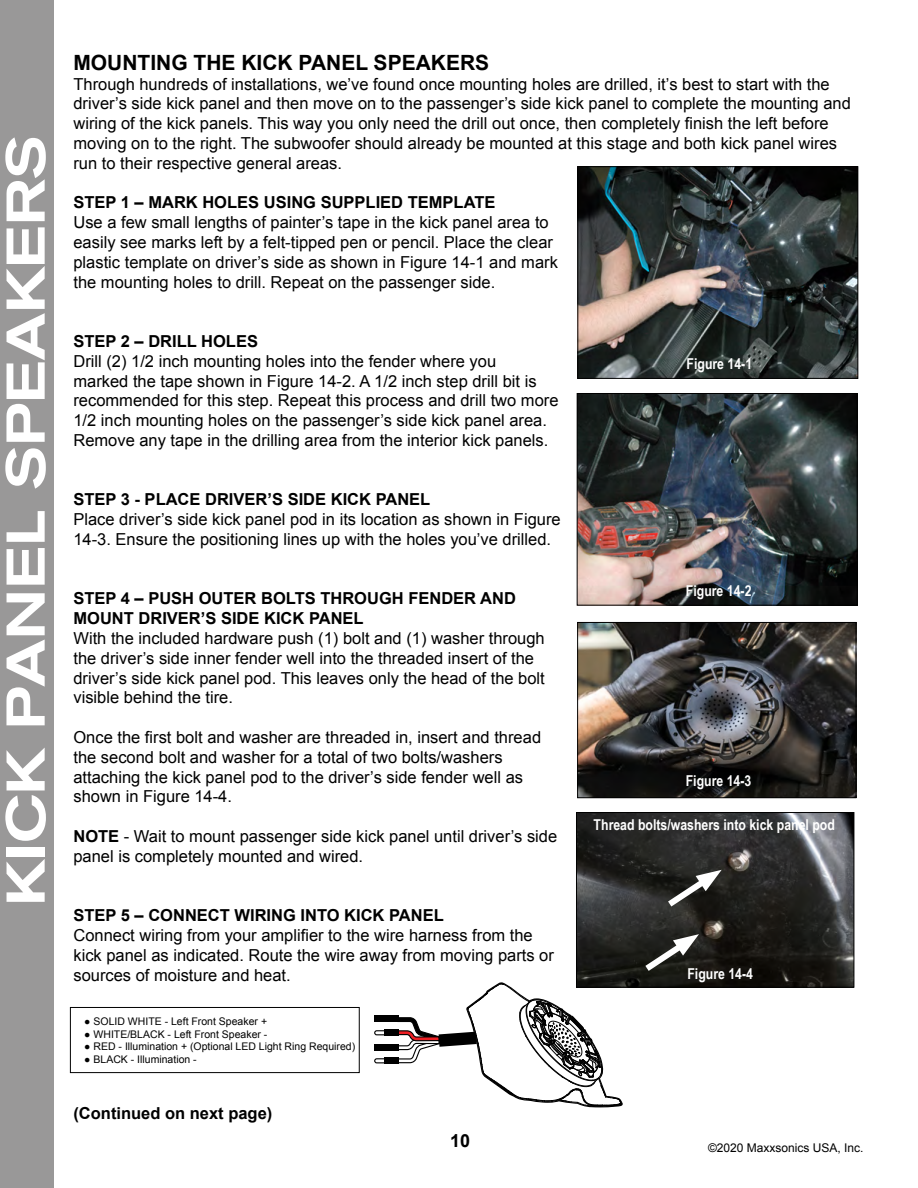
<style>
.page{position:relative;width:918px;height:1188px;background:#fff}
.page>*{position:absolute;margin:0;border:0;box-sizing:border-box;transform-origin:0 0}
.t1{font:500 expanded 54px "Akzidenz Grotesk BE";color:#fff}
.t2{font:700 21px "Arial";color:#000}
.t3{font:700 18px "Arial";color:#000}
.t4{font:16.5px/19.8px "Arial";color:#000}
.t5{font:700 16.5px/19.8px "Arial";color:#000}
.t6{font:700 15px "Arial Narrow";color:#fff}
.t7{font:12px "Arial";color:#000}
.t8{font:10.5px "Arial";color:#000}
.s1{font-weight:700}
</style>
<div class="page">
<div style="left:0;top:0;width:54px;height:1188px;background:#999898"></div>
<img style="left:578px;top:814px;width:274px;height:172px">
<div style="left:576px;top:812px;width:278px;height:176px;border:1px solid #000"></div>
<svg style="left:639px;top:934px;width:60px;height:43px"></svg>
<svg style="left:661px;top:870px;width:61px;height:42px"></svg>
<img style="left:579px;top:168px;width:277px;height:209px">
<div style="left:577px;top:166px;width:281px;height:213px;border:1px solid #000"></div>
<img style="left:579px;top:395px;width:277px;height:209px">
<div style="left:577px;top:393px;width:281px;height:213px;border:1px solid #000"></div>
<img style="left:579px;top:624px;width:275px;height:172px">
<div style="left:577px;top:622px;width:279px;height:176px;border:1px solid #000"></div>
<div style="left:70px;top:1007px;width:290px;height:66px;border:1px solid #000"></div>
<svg style="left:374px;top:1058px;width:11px;height:6px"></svg>
<div style="left:385px;top:1057px;width:14px;height:7px;background:#000"></div>
<div style="left:375px;top:1044px;width:24px;height:7px;background:#000"></div>
<svg style="left:374px;top:1030px;width:11px;height:6px"></svg>
<div style="left:385px;top:1029px;width:14px;height:7px;background:#000"></div>
<div style="left:375px;top:1015px;width:24px;height:7px;background:#000"></div>
<svg style="left:398px;top:982px;width:225px;height:125px"></svg>
<h1 class="t1" style="left:-5px;top:906px;width:772px;rotate:-90deg">KICK PANEL SPEAKERS</h1>
<p class="t2" style="left:73px;top:48px;width:417px">MOUNTING THE KICK PANEL SPEAKERS</p>
<p class="t4" style="left:73px;top:74px;width:779px">Through hundreds of installations, we’ve found once mounting holes are drilled, it’s best to start with the driver’s side kick panel and then move on to the passenger’s side kick panel to complete the mounting and wiring of the kick panels. This way you only need the drill out once, then completely finish the left before moving on to the right. The subwoofer should already be mounted at this stage and both kick panel wires run to their respective general areas.</p>
<p class="t5" style="left:73px;top:193px;width:424px">STEP 1 – MARK HOLES USING SUPPLIED TEMPLATE</p>
<p class="t4" style="left:73px;top:213px;width:486px">Use a few small lengths of painter’s tape in the kick panel area to easily see marks left by a felt-tipped pen or pencil. Place the clear plastic template on driver’s side as shown in Figure 14-1 and mark the mounting holes to drill. Repeat on the passenger side.</p>
<p class="t5" style="left:73px;top:332px;width:186px">STEP 2 – DRILL HOLES</p>
<p class="t4" style="left:73px;top:351px;width:487px">Drill (2) 1/2 inch mounting holes into the fender where you<br>marked the tape shown in Figure 14-2. A 1/2 inch step drill bit is recommended for this step. Repeat this process and drill two more 1/2 inch mounting holes on the passenger’s side kick panel area.<br>Remove any tape in the drilling area from the interior kick panels.</p>
<p class="t5" style="left:73px;top:490px;width:358px">STEP 3 - PLACE DRIVER’S SIDE KICK PANEL</p>
<p class="t4" style="left:73px;top:510px;width:489px">Place driver’s side kick panel pod in its location as shown in Figure<br>14-3. Ensure the positioning lines up with the holes you’ve drilled.</p>
<p class="t5" style="left:73px;top:589px;width:444px">STEP 4 – PUSH OUTER BOLTS THROUGH FENDER AND<br>MOUNT DRIVER’S SIDE KICK PANEL</p>
<p class="t4" style="left:73px;top:628px;width:473px">With the included hardware push (1) bolt and (1) washer through the driver’s side inner fender well into the threaded insert of the driver’s side kick panel pod. This leaves only the head of the bolt visible behind the tire.</p>
<p class="t4" style="left:73px;top:727px;width:469px">Once the first bolt and washer are threaded in, insert and thread the second bolt and washer for a total of two bolts/washers attaching the kick panel pod to the driver’s side fender well as shown in Figure 14-4.</p>
<p class="t4" style="left:73px;top:826px;width:485px"><span class="s1">NOTE</span> - Wait to mount passenger side kick panel until driver’s side panel is completely mounted and wired.</p>
<p class="t5" style="left:73px;top:906px;width:372px">STEP 5 – CONNECT WIRING INTO KICK PANEL</p>
<p class="t4" style="left:73px;top:925px;width:482px">Connect wiring from your amplifier to the wire harness from the kick panel as indicated. Route the wire away from moving parts or sources of moisture and heat.</p>
<p class="t8" style="left:84px;top:1014px;width:184px">● SOLID WHITE - Left Front Speaker +</p>
<p class="t8" style="left:84px;top:1027px;width:185px">● WHITE/BLACK - Left Front Speaker -</p>
<p class="t8" style="left:84px;top:1040px;width:272px">● RED - Illumination + (Optional LED Light Ring Required)</p>
<p class="t8" style="left:84px;top:1052px;width:114px">● BLACK - Illumination -</p>
<p class="t5" style="left:73px;top:1104px;width:200px">(Continued on next page)</p>
<p class="t3" style="left:450px;top:1129px;width:22px">10</p>
<p class="t6" style="left:687px;top:353px;width:67px">Figure 14-1</p>
<p class="t6" style="left:686px;top:580px;width:67px">Figure 14-2</p>
<p class="t6" style="left:686px;top:770px;width:67px">Figure 14-3</p>
<p class="t6" style="left:594px;top:813px;width:243px">Thread bolts/washers into kick panel pod</p>
<p class="t6" style="left:687px;top:963px;width:67px">Figure 14-4</p>
<p class="t7" style="left:708px;top:1140px;width:157px">©2020 Maxxsonics USA, Inc.</p>
</div>
